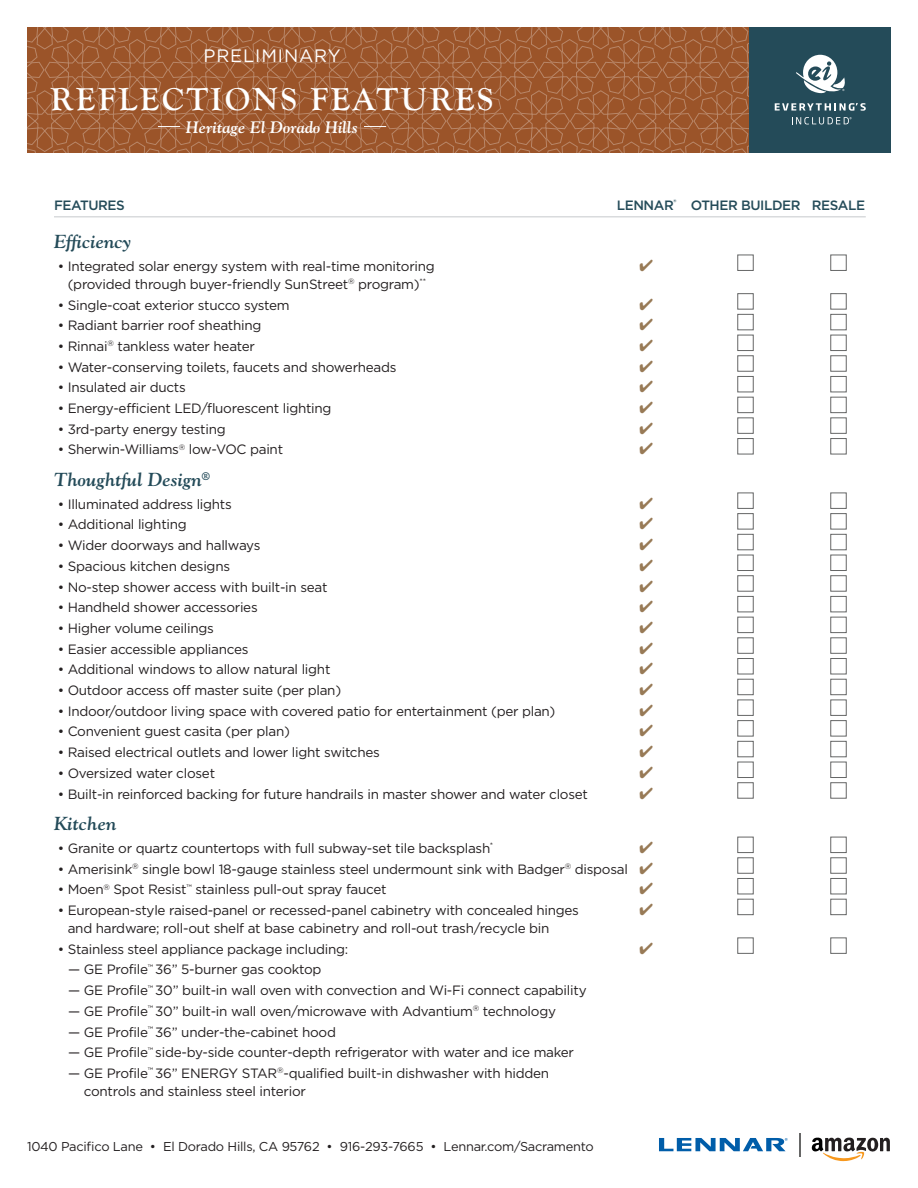
<style>
.page{position:relative;width:918px;height:1188px;background:#fff}
.page>*{position:absolute;margin:0;border:0;box-sizing:border-box;transform-origin:0 0}
.t1{font:700 33px "Goudy Old Style T";letter-spacing:.08em;color:#fff}
.t2{font:italic 700 18.75px "Goudy Std";color:#244b59}
.t3{font:18px "Gotham";letter-spacing:.05em;color:#fff}
.t4{font:16.5px "Goudy Bold Italic Os F";color:#fff}
.t5{font:13.5px/18px "Gotham";letter-spacing:-.02em;color:#231f20}
.t6{font:500 13.5px "Gotham";letter-spacing:-.03em;color:#244b59}
.t7{font:12.9px "Gotham";letter-spacing:-.02em;color:#231f20}
.s1{color:#987a56}
</style>
<div class="page">
<hr style="left:54px;top:216px;width:812px;height:1px;background:#c7cacc">
<div style="left:737px;top:255px;width:17px;height:16px;border:1px solid #656666"></div>
<div style="left:830px;top:255px;width:17px;height:16px;border:1px solid #656666"></div>
<div style="left:737px;top:293px;width:17px;height:17px;border:1px solid #656666"></div>
<div style="left:830px;top:293px;width:17px;height:17px;border:1px solid #656666"></div>
<div style="left:737px;top:314px;width:17px;height:16px;border:1px solid #656666"></div>
<div style="left:830px;top:314px;width:17px;height:16px;border:1px solid #656666"></div>
<div style="left:737px;top:335px;width:17px;height:16px;border:1px solid #656666"></div>
<div style="left:830px;top:335px;width:17px;height:16px;border:1px solid #656666"></div>
<div style="left:737px;top:355px;width:17px;height:17px;border:1px solid #656666"></div>
<div style="left:830px;top:355px;width:17px;height:17px;border:1px solid #656666"></div>
<div style="left:737px;top:376px;width:17px;height:16px;border:1px solid #656666"></div>
<div style="left:830px;top:376px;width:17px;height:16px;border:1px solid #656666"></div>
<div style="left:737px;top:397px;width:17px;height:16px;border:1px solid #656666"></div>
<div style="left:830px;top:397px;width:17px;height:16px;border:1px solid #656666"></div>
<div style="left:737px;top:417px;width:17px;height:17px;border:1px solid #656666"></div>
<div style="left:830px;top:417px;width:17px;height:17px;border:1px solid #656666"></div>
<div style="left:737px;top:438px;width:17px;height:16px;border:1px solid #656666"></div>
<div style="left:830px;top:438px;width:17px;height:16px;border:1px solid #656666"></div>
<div style="left:737px;top:493px;width:17px;height:16px;border:1px solid #656666"></div>
<div style="left:830px;top:493px;width:17px;height:16px;border:1px solid #656666"></div>
<div style="left:737px;top:513px;width:17px;height:16px;border:1px solid #656666"></div>
<div style="left:830px;top:513px;width:17px;height:16px;border:1px solid #656666"></div>
<div style="left:737px;top:534px;width:17px;height:16px;border:1px solid #656666"></div>
<div style="left:830px;top:534px;width:17px;height:16px;border:1px solid #656666"></div>
<div style="left:737px;top:555px;width:17px;height:16px;border:1px solid #656666"></div>
<div style="left:830px;top:555px;width:17px;height:16px;border:1px solid #656666"></div>
<div style="left:737px;top:575px;width:17px;height:17px;border:1px solid #656666"></div>
<div style="left:830px;top:575px;width:17px;height:17px;border:1px solid #656666"></div>
<div style="left:737px;top:596px;width:17px;height:16px;border:1px solid #656666"></div>
<div style="left:830px;top:596px;width:17px;height:16px;border:1px solid #656666"></div>
<div style="left:737px;top:617px;width:17px;height:16px;border:1px solid #656666"></div>
<div style="left:830px;top:617px;width:17px;height:16px;border:1px solid #656666"></div>
<div style="left:737px;top:637px;width:17px;height:17px;border:1px solid #656666"></div>
<div style="left:830px;top:637px;width:17px;height:17px;border:1px solid #656666"></div>
<div style="left:737px;top:658px;width:17px;height:16px;border:1px solid #656666"></div>
<div style="left:830px;top:658px;width:17px;height:16px;border:1px solid #656666"></div>
<div style="left:737px;top:679px;width:17px;height:16px;border:1px solid #656666"></div>
<div style="left:830px;top:679px;width:17px;height:16px;border:1px solid #656666"></div>
<div style="left:737px;top:700px;width:17px;height:16px;border:1px solid #656666"></div>
<div style="left:830px;top:700px;width:17px;height:16px;border:1px solid #656666"></div>
<div style="left:737px;top:720px;width:17px;height:16px;border:1px solid #656666"></div>
<div style="left:830px;top:720px;width:17px;height:16px;border:1px solid #656666"></div>
<div style="left:737px;top:741px;width:17px;height:16px;border:1px solid #656666"></div>
<div style="left:830px;top:741px;width:17px;height:16px;border:1px solid #656666"></div>
<div style="left:737px;top:762px;width:17px;height:16px;border:1px solid #656666"></div>
<div style="left:830px;top:762px;width:17px;height:16px;border:1px solid #656666"></div>
<div style="left:737px;top:782px;width:17px;height:17px;border:1px solid #656666"></div>
<div style="left:830px;top:782px;width:17px;height:17px;border:1px solid #656666"></div>
<div style="left:737px;top:837px;width:17px;height:16px;border:1px solid #656666"></div>
<div style="left:830px;top:837px;width:17px;height:16px;border:1px solid #656666"></div>
<div style="left:737px;top:857px;width:17px;height:17px;border:1px solid #656666"></div>
<div style="left:830px;top:857px;width:17px;height:17px;border:1px solid #656666"></div>
<div style="left:737px;top:878px;width:17px;height:16px;border:1px solid #656666"></div>
<div style="left:830px;top:878px;width:17px;height:16px;border:1px solid #656666"></div>
<div style="left:737px;top:899px;width:17px;height:16px;border:1px solid #656666"></div>
<div style="left:830px;top:899px;width:17px;height:16px;border:1px solid #656666"></div>
<div style="left:737px;top:938px;width:17px;height:16px;border:1px solid #656666"></div>
<div style="left:830px;top:938px;width:17px;height:16px;border:1px solid #656666"></div>
<svg style="left:27px;top:27px;width:864px;height:125px;background:#8d5939"></svg>
<svg style="left:659px;top:1138px;width:129px;height:13px"></svg>
<svg style="left:812px;top:1137px;width:78px;height:24px"></svg>
<svg style="left:799px;top:1133px;width:1px;height:24px"></svg>
<p class="t3" style="left:203px;top:46px;width:139px">PRELIMINARY</p>
<p class="t1" style="left:51px;top:81px;width:444px">REFLECTIONS FEATURES</p>
<p class="t4" style="left:186px;top:117px;width:174px">Heritage El Dorado Hills</p>
<p class="t6" style="left:54px;top:196px;width:72px">FEATURES</p>
<p class="t6" style="left:617px;top:196px;width:250px">LENNAR<sup>®</sup> OTHER BUILDER RESALE</p>
<p class="t2" style="left:54px;top:230px;width:79px">Efficiency</p>
<p class="t5" style="left:58px;top:257px;width:379px">• Integrated solar energy system with real-time monitoring</p>
<p class="t5" style="left:68px;top:275px;width:360px">(provided through buyer-friendly SunStreet<sup>®</sup> program)<sup>**</sup></p>
<p class="t5" style="left:58px;top:296px;width:233px">• Single-coat exterior stucco system</p>
<p class="t5" style="left:58px;top:316px;width:205px">• Radiant barrier roof sheathing</p>
<p class="t5" style="left:58px;top:337px;width:199px">• Rinnai<sup>®</sup> tankless water heater</p>
<p class="t5" style="left:58px;top:358px;width:340px">• Water-conserving toilets, faucets and showerheads</p>
<p class="t5" style="left:58px;top:378px;width:129px">• Insulated air ducts</p>
<p class="t5" style="left:58px;top:399px;width:275px">• Energy-efficient LED/fluorescent lighting</p>
<p class="t5" style="left:58px;top:420px;width:170px">• 3rd-party energy testing</p>
<p class="t5" style="left:58px;top:440px;width:227px">• Sherwin-Williams<sup>®</sup> low-VOC paint</p>
<p class="t2" style="left:54px;top:468px;width:158px">Thoughtful Design<sup>®</sup></p>
<p class="t5" style="left:58px;top:495px;width:176px">• Illuminated address lights</p>
<p class="t5" style="left:58px;top:515px;width:131px">• Additional lighting</p>
<p class="t5" style="left:58px;top:536px;width:204px">• Wider doorways and hallways</p>
<p class="t5" style="left:58px;top:557px;width:174px">• Spacious kitchen designs</p>
<p class="t5" style="left:58px;top:578px;width:271px">• No-step shower access with built-in seat</p>
<p class="t5" style="left:58px;top:598px;width:201px">• Handheld shower accessories</p>
<p class="t5" style="left:58px;top:619px;width:158px">• Higher volume ceilings</p>
<p class="t5" style="left:58px;top:640px;width:192px">• Easier accessible appliances</p>
<p class="t5" style="left:58px;top:660px;width:274px">• Additional windows to allow natural light</p>
<p class="t5" style="left:58px;top:681px;width:285px">• Outdoor access off master suite (per plan)</p>
<p class="t5" style="left:58px;top:702px;width:499px">• Indoor/outdoor living space with covered patio for entertainment (per plan)</p>
<p class="t5" style="left:58px;top:722px;width:234px">• Convenient guest casita (per plan)</p>
<p class="t5" style="left:58px;top:743px;width:324px">• Raised electrical outlets and lower light switches</p>
<p class="t5" style="left:58px;top:764px;width:159px">• Oversized water closet</p>
<p class="t5" style="left:58px;top:785px;width:532px">• Built-in reinforced backing for future handrails in master shower and water closet</p>
<p class="t2" style="left:54px;top:812px;width:64px">Kitchen</p>
<p class="t5" style="left:58px;top:839px;width:437px">• Granite or quartz countertops with full subway-set tile backsplash<sup>*</sup></p>
<p class="t5" style="left:58px;top:860px;width:597px">• Amerisink<sup>®</sup> single bowl 18-gauge stainless steel undermount sink with Badger<sup>®</sup> disposal <span class="s1">✔</span></p>
<p class="t5" style="left:58px;top:880px;width:330px">• Moen<sup>®</sup> Spot Resist<sup>™</sup> stainless pull-out spray faucet</p>
<p class="t5" style="left:58px;top:901px;width:523px">• European-style raised-panel or recessed-panel cabinetry with concealed hinges</p>
<p class="t5" style="left:68px;top:919px;width:483px">and hardware; roll-out shelf at base cabinetry and roll-out trash/recycle bin</p>
<p class="t5" style="left:58px;top:940px;width:292px">• Stainless steel appliance package including:</p>
<p class="t5" style="left:68px;top:960px;width:255px">— GE Profile<sup>™</sup> 36” 5-burner gas cooktop</p>
<p class="t5" style="left:68px;top:981px;width:520px">— GE Profile<sup>™</sup> 30” built-in wall oven with convection and Wi-Fi connect capability</p>
<p class="t5" style="left:68px;top:1002px;width:489px">— GE Profile<sup>™</sup> 30” built-in wall oven/microwave with Advantium<sup>®</sup> technology</p>
<p class="t5" style="left:68px;top:1023px;width:269px">— GE Profile<sup>™</sup> 36” under-the-cabinet hood</p>
<p class="t5" style="left:68px;top:1043px;width:507px">— GE Profile<sup>™</sup> side-by-side counter-depth refrigerator with water and ice maker</p>
<p class="t5" style="left:84px;top:1064px;width:467px;text-indent:-16px">— GE Profile<sup>™</sup> 36” ENERGY STAR<sup>®</sup>-qualified built-in dishwasher with hidden controls and stainless steel interior</p>
<p class="t7" style="left:27px;top:1139px;width:568px">1040 Pacifico Lane • El Dorado Hills, CA 95762 • 916-293-7665 • Lennar.com/Sacramento</p>
</div>
